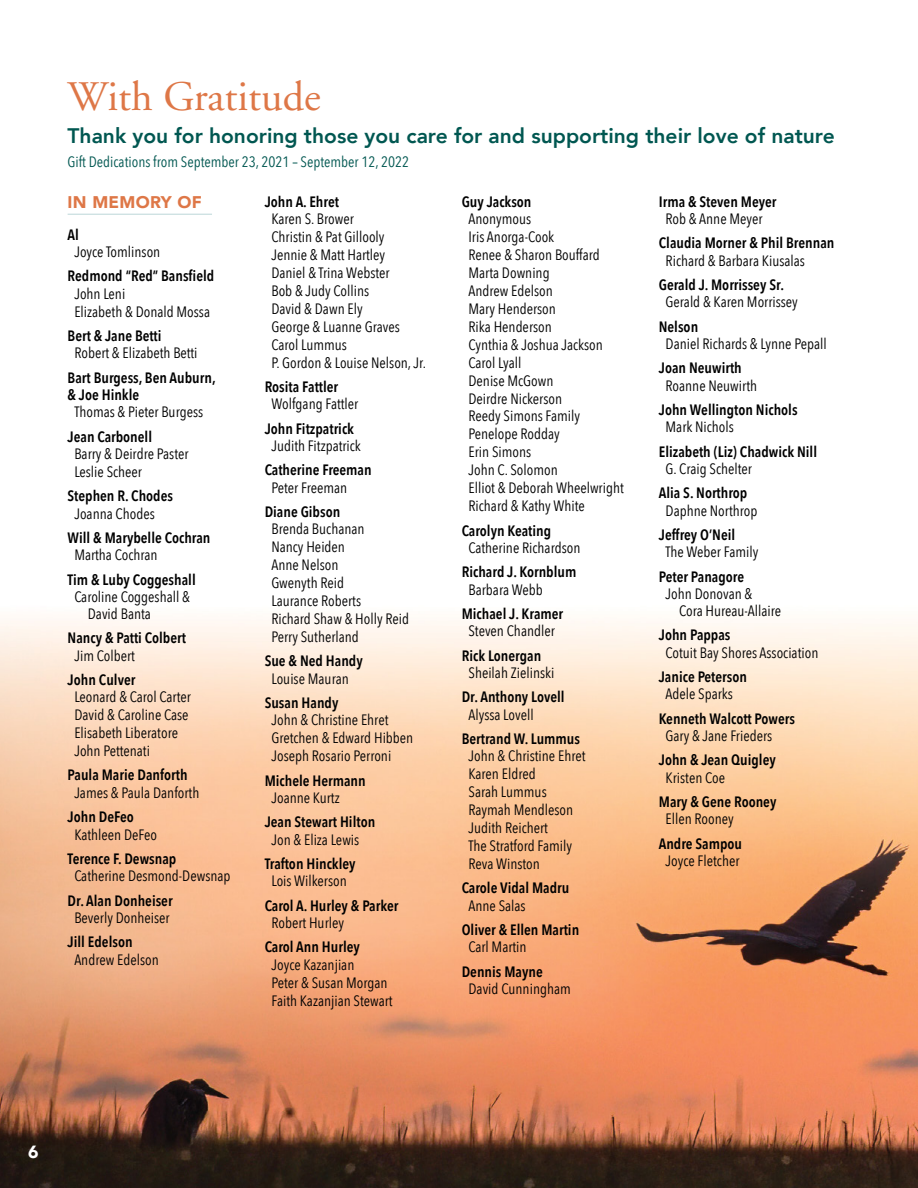
<style>
.page{position:relative;width:918px;height:1188px;background:#fff}
.page>*{position:absolute;margin:0;border:0;box-sizing:border-box;transform-origin:0 0}
.t1{font:42px "Adobe Garamond";color:#de7747}
.t2{font:800 21px "Avenir";color:#005751}
.t3{font:900 17.7px "Avenir";color:#fff}
.t4{font:900 16.8px "Avenir";letter-spacing:.02em;color:#de7747}
.t5{font:15px/18px "Avenir Next Condensed";color:#000}
.t6{font:600 15px/17.2px "Avenir Next Condensed";color:#000}
.t7{font:15px "Avenir Next Condensed";color:#005751}
</style>
<div class="page">
<img style="left:0;top:620px;width:918px;height:568px">
<hr style="left:68px;top:214px;width:144px;height:1px;background:#bbd6d8">
<h1 class="t1" style="left:68px;top:74px;width:255px">With Gratitude</h1>
<h2 class="t2" style="left:68px;top:120px;width:769px">Thank you for honoring those you care for and supporting their love of nature</h2>
<p class="t7" style="left:68px;top:149px;width:343px">Gift Dedications from September 23, 2021 – September 12, 2022</p>
<p class="t4" style="left:68px;top:188px;width:136px">IN MEMORY OF</p>
<p class="t6" style="left:68px;top:225px;width:13px">Al</p>
<p class="t5" style="left:74px;top:242px;width:87px">Joyce Tomlinson</p>
<p class="t6" style="left:68px;top:267px;width:148px">Redmond “Red” Bansfield</p>
<p class="t5" style="left:74px;top:284px;width:137px">John Leni<br>Elizabeth &amp; Donald Mossa</p>
<p class="t6" style="left:68px;top:327px;width:96px">Bert &amp; Jane Betti</p>
<p class="t5" style="left:74px;top:343px;width:125px">Robert &amp; Elizabeth Betti</p>
<p class="t6" style="left:68px;top:368px;width:150px">Bart Burgess, Ben Auburn, &amp; Joe Hinkle</p>
<p class="t5" style="left:74px;top:402px;width:130px">Thomas &amp; Pieter Burgess</p>
<p class="t6" style="left:68px;top:427px;width:86px">Jean Carbonell</p>
<p class="t5" style="left:74px;top:444px;width:116px">Barry &amp; Deirdre Paster<br>Leslie Scheer</p>
<p class="t6" style="left:68px;top:487px;width:107px">Stephen R. Chodes</p>
<p class="t5" style="left:74px;top:504px;width:82px">Joanna Chodes</p>
<p class="t6" style="left:68px;top:529px;width:144px">Will &amp; Marybelle Cochran</p>
<p class="t5" style="left:74px;top:545px;width:85px">Martha Cochran</p>
<p class="t6" style="left:68px;top:570px;width:130px">Tim &amp; Luby Coggeshall</p>
<p class="t5" style="left:88px;top:588px;width:104px;line-height:16.8px;text-indent:-14px">Caroline Coggeshall &amp;<br>David Banta</p>
<p class="t6" style="left:68px;top:629px;width:120px">Nancy &amp; Patti Colbert</p>
<p class="t5" style="left:74px;top:646px;width:62px">Jim Colbert</p>
<p class="t6" style="left:68px;top:671px;width:69px">John Culver</p>
<p class="t5" style="left:74px;top:687px;width:118px">Leonard &amp; Carol Carter<br>David &amp; Caroline Case<br>Elisabeth Liberatore<br>John Pettenati</p>
<p class="t6" style="left:68px;top:766px;width:121px">Paula Marie Danforth</p>
<p class="t5" style="left:74px;top:783px;width:126px">James &amp; Paula Danforth</p>
<p class="t6" style="left:68px;top:808px;width:68px">John DeFeo</p>
<p class="t5" style="left:74px;top:825px;width:84px">Kathleen DeFeo</p>
<p class="t6" style="left:68px;top:850px;width:110px">Terence F. Dewsnap</p>
<p class="t5" style="left:74px;top:866px;width:158px">Catherine Desmond-Dewsnap</p>
<p class="t6" style="left:68px;top:891px;width:107px">Dr. Alan Donheiser</p>
<p class="t5" style="left:74px;top:908px;width:97px">Beverly Donheiser</p>
<p class="t6" style="left:68px;top:933px;width:66px">Jill Edelson</p>
<p class="t5" style="left:74px;top:950px;width:86px">Andrew Edelson</p>
<p class="t6" style="left:265px;top:192px;width:76px">John A. Ehret</p>
<p class="t5" style="left:271px;top:209px;width:156px">Karen S. Brower<br>Christin &amp; Pat Gillooly<br>Jennie &amp; Matt Hartley<br>Daniel &amp; Trina Webster<br>Bob &amp; Judy Collins<br>David &amp; Dawn Ely<br>George &amp; Luanne Graves<br>Carol Lummus<br>P. Gordon &amp; Louise Nelson, Jr.</p>
<p class="t6" style="left:265px;top:378px;width:75px">Rosita Fattler</p>
<p class="t5" style="left:271px;top:394px;width:88px">Wolfgang Fattler</p>
<p class="t6" style="left:265px;top:419px;width:91px">John Fitzpatrick</p>
<p class="t5" style="left:271px;top:436px;width:91px">Judith Fitzpatrick</p>
<p class="t6" style="left:265px;top:461px;width:109px">Catherine Freeman</p>
<p class="t5" style="left:271px;top:478px;width:77px">Peter Freeman</p>
<p class="t6" style="left:265px;top:503px;width:77px">Diane Gibson</p>
<p class="t5" style="left:271px;top:519px;width:139px">Brenda Buchanan<br>Nancy Heiden<br>Anne Nelson<br>Gwenyth Reid<br>Laurance Roberts<br>Richard Shaw &amp; Holly Reid<br>Perry Sutherland</p>
<p class="t6" style="left:265px;top:652px;width:100px">Sue &amp; Ned Handy</p>
<p class="t5" style="left:271px;top:669px;width:79px">Louise Mauran</p>
<p class="t6" style="left:265px;top:694px;width:75px">Susan Handy</p>
<p class="t5" style="left:271px;top:710px;width:143px">John &amp; Christine Ehret<br>Gretchen &amp; Edward Hibben<br>Joseph Rosario Perroni</p>
<p class="t6" style="left:265px;top:771px;width:103px">Michele Hermann</p>
<p class="t5" style="left:271px;top:788px;width:70px">Joanne Kurtz</p>
<p class="t6" style="left:265px;top:813px;width:112px">Jean Stewart Hilton</p>
<p class="t5" style="left:271px;top:830px;width:89px">Jon &amp; Eliza Lewis</p>
<p class="t6" style="left:265px;top:855px;width:92px">Trafton Hinckley</p>
<p class="t5" style="left:271px;top:871px;width:77px">Lois Wilkerson</p>
<p class="t6" style="left:265px;top:896px;width:135px">Carol A. Hurley &amp; Parker</p>
<p class="t5" style="left:271px;top:913px;width:74px">Robert Hurley</p>
<p class="t6" style="left:265px;top:938px;width:97px">Carol Ann Hurley</p>
<p class="t5" style="left:271px;top:955px;width:123px">Joyce Kazanjian<br>Peter &amp; Susan Morgan<br>Faith Kazanjian Stewart</p>
<p class="t6" style="left:462px;top:192px;width:71px">Guy Jackson</p>
<p class="t5" style="left:469px;top:209px;width:157px">Anonymous<br>Iris Anorga-Cook<br>Renee &amp; Sharon Bouffard<br>Marta Downing<br>Andrew Edelson<br>Mary Henderson<br>Rika Henderson<br>Cynthia &amp; Joshua Jackson<br>Carol Lyall<br>Denise McGown<br>Deirdre Nickerson<br>Reedy Simons Family<br>Penelope Rodday<br>Erin Simons<br>John C. Solomon<br>Elliot &amp; Deborah Wheelwright<br>Richard &amp; Kathy White</p>
<p class="t6" style="left:462px;top:521px;width:91px">Carolyn Keating</p>
<p class="t5" style="left:469px;top:538px;width:113px">Catherine Richardson</p>
<p class="t6" style="left:462px;top:563px;width:116px">Richard J. Kornblum</p>
<p class="t5" style="left:469px;top:580px;width:76px">Barbara Webb</p>
<p class="t6" style="left:462px;top:605px;width:103px">Michael J. Kramer</p>
<p class="t5" style="left:469px;top:621px;width:88px">Steven Chandler</p>
<p class="t6" style="left:462px;top:646px;width:81px">Rick Lonergan</p>
<p class="t5" style="left:469px;top:663px;width:87px">Sheilah Zielinski</p>
<p class="t6" style="left:462px;top:688px;width:104px">Dr. Anthony Lovell</p>
<p class="t5" style="left:469px;top:705px;width:67px">Alyssa Lovell</p>
<p class="t6" style="left:462px;top:730px;width:120px">Bertrand W. Lummus</p>
<p class="t5" style="left:469px;top:746px;width:118px">John &amp; Christine Ehret<br>Karen Eldred<br>Sarah Lummus<br>Raymah Mendleson<br>Judith Reichert<br>The Stratford Family<br>Reva Winston</p>
<p class="t6" style="left:462px;top:879px;width:109px">Carole Vidal Madru</p>
<p class="t5" style="left:469px;top:896px;width:59px">Anne Salas</p>
<p class="t6" style="left:462px;top:921px;width:119px">Oliver &amp; Ellen Martin</p>
<p class="t5" style="left:469px;top:937px;width:60px">Carl Martin</p>
<p class="t6" style="left:462px;top:962px;width:83px">Dennis Mayne</p>
<p class="t5" style="left:469px;top:979px;width:104px">David Cunningham</p>
<p class="t6" style="left:659px;top:192px;width:119px">Irma &amp; Steven Meyer</p>
<p class="t5" style="left:666px;top:209px;width:99px">Rob &amp; Anne Meyer</p>
<p class="t6" style="left:659px;top:234px;width:177px">Claudia Morner &amp; Phil Brennan</p>
<p class="t5" style="left:666px;top:251px;width:141px">Richard &amp; Barbara Kiusalas</p>
<p class="t6" style="left:659px;top:276px;width:127px">Gerald J. Morrissey Sr.</p>
<p class="t5" style="left:666px;top:292px;width:134px">Gerald &amp; Karen Morrissey</p>
<p class="t6" style="left:659px;top:317px;width:41px">Nelson</p>
<p class="t5" style="left:666px;top:334px;width:163px">Daniel Richards &amp; Lynne Pepall</p>
<p class="t6" style="left:659px;top:359px;width:85px">Joan Neuwirth</p>
<p class="t5" style="left:666px;top:376px;width:93px">Roanne Neuwirth</p>
<p class="t6" style="left:659px;top:401px;width:140px">John Wellington Nichols</p>
<p class="t5" style="left:666px;top:417px;width:70px">Mark Nichols</p>
<p class="t6" style="left:659px;top:442px;width:160px">Elizabeth (Liz) Chadwick Nill</p>
<p class="t5" style="left:666px;top:459px;width:88px">G. Craig Schelter</p>
<p class="t6" style="left:659px;top:484px;width:90px">Alia S. Northrop</p>
<p class="t5" style="left:666px;top:501px;width:93px">Daphne Northrop</p>
<p class="t6" style="left:659px;top:526px;width:78px">Jeffrey O’Neil</p>
<p class="t5" style="left:666px;top:542px;width:94px">The Weber Family</p>
<p class="t6" style="left:659px;top:567px;width:87px">Peter Panagore</p>
<p class="t5" style="left:679px;top:585px;width:104px;line-height:16.8px;text-indent:-14px">John Donovan &amp;<br>Cora Hureau-Allaire</p>
<p class="t6" style="left:659px;top:626px;width:73px">John Pappas</p>
<p class="t5" style="left:666px;top:643px;width:154px">Cotuit Bay Shores Association</p>
<p class="t6" style="left:659px;top:668px;width:90px">Janice Peterson</p>
<p class="t5" style="left:666px;top:684px;width:69px">Adele Sparks</p>
<p class="t6" style="left:659px;top:709px;width:138px">Kenneth Walcott Powers</p>
<p class="t5" style="left:666px;top:726px;width:108px">Gary &amp; Jane Frieders</p>
<p class="t6" style="left:659px;top:751px;width:118px">John &amp; Jean Quigley</p>
<p class="t5" style="left:666px;top:768px;width:61px">Kristen Coe</p>
<p class="t6" style="left:659px;top:793px;width:119px">Mary &amp; Gene Rooney</p>
<p class="t5" style="left:666px;top:809px;width:70px">Ellen Rooney</p>
<p class="t6" style="left:659px;top:834px;width:85px">Andre Sampou</p>
<p class="t5" style="left:666px;top:851px;width:75px">Joyce Fletcher</p>
<p class="t3" style="left:28px;top:1137px;width:12px">6</p>
</div>
